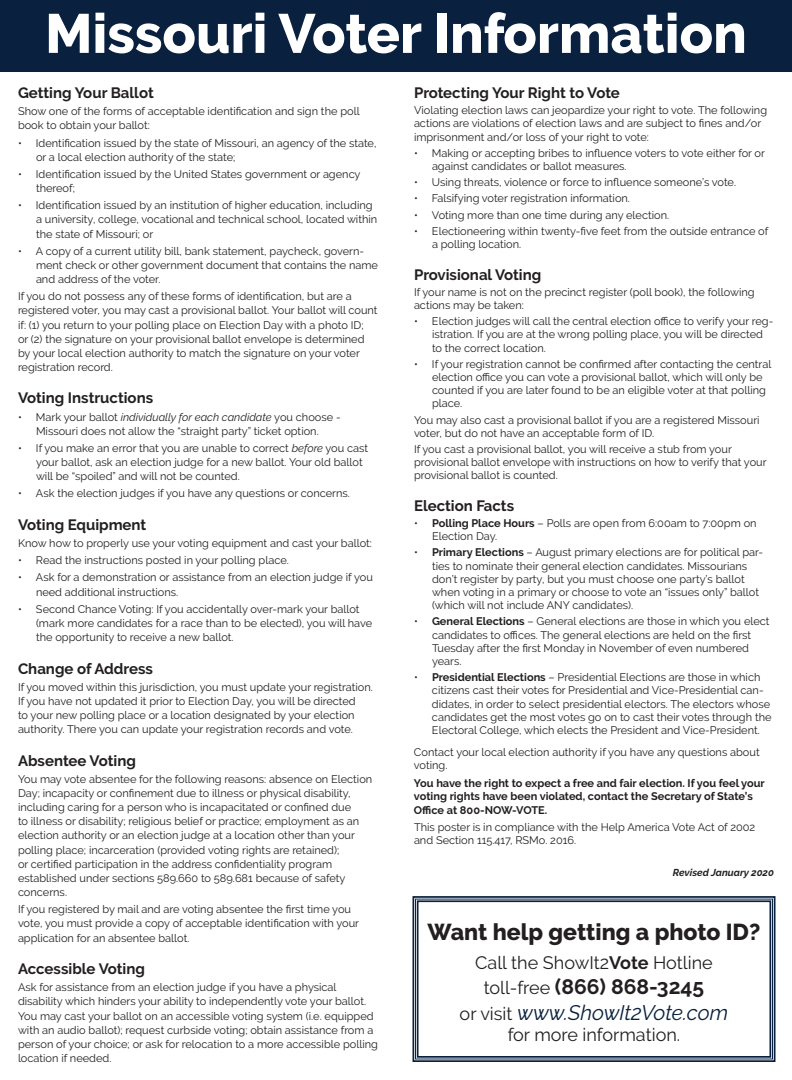
<style>
.page{position:relative;width:792px;height:1080px;background:#fff}
.page>*{position:absolute;margin:0;border:0;box-sizing:border-box;transform-origin:0 0}
.t1{font:800 55.1px "Raleway";color:#fff}
.t2{font:800 23px "Raleway";color:#231f20}
.t3{font:italic 21px "Raleway";letter-spacing:-.005em;color:#09213f}
.t4{font:700 21px "Raleway";color:#231f20}
.t5{font:18px "Raleway";color:#231f20}
.Sub_head{font:700 15px "Raleway";color:#231f20}
.Bullet_Points_1{font:11px/13.2px "Raleway";color:#231f20}
.Paragraph--flush{font:11px/14.2px "Raleway";color:#231f20}
.Paragraph--flush-2{font:700 11px/13.2px "Raleway";color:#231f20}
.t6{font:italic 700 10px "Raleway";color:#231f20}
.s1{font-style:italic}
.s2{font-weight:700}
.s3{font-weight:400;font-size:18px}
.s4{font-style:normal;font-size:18px;color:#231f20}
</style>
<div class="page">
<div style="left:0;top:0;width:792px;height:72px;background:#09213f"></div>
<svg style="left:412px;top:896px;width:364px;height:166px"></svg>
<div style="left:415px;top:899px;width:358px;height:160px;border:1px solid #09213f"></div>
<div style="left:417px;top:900px;width:354px;height:158px;border:2px solid #09213f"></div>
<p class="t1" style="left:45px;top:2px;width:703px">Missouri Voter Information</p>
<p class="Sub_head" style="left:18px;top:84px;width:137px">Getting Your Ballot</p>
<p class="Paragraph--flush" style="left:18px;top:104px;width:343px">Show one of the forms of acceptable identification and sign the poll book to obtain your ballot:</p>
<p class="Bullet_Points_1" style="left:36px;top:136px;width:342px;line-height:14.2px;text-indent:-18px">• Identification issued by the state of Missouri, an agency of the state, or a local election authority of the state;</p>
<p class="Bullet_Points_1" style="left:36px;top:167px;width:326px;line-height:14.2px;text-indent:-18px">• Identification issued by the United States government or agency thereof;</p>
<p class="Bullet_Points_1" style="left:36px;top:198px;width:343px;line-height:14.2px;text-indent:-18px">• Identification issued by an institution of higher education, including a university, college, vocational and technical school, located within the state of Missouri; or</p>
<p class="Bullet_Points_1" style="left:36px;top:244px;width:344px;line-height:14.2px;text-indent:-18px">• A copy of a current utility bill, bank statement, paycheck, govern&shy;ment check or other government document that contains the name and address of the voter.</p>
<p class="Paragraph--flush" style="left:18px;top:289px;width:361px">If you do not possess any of these forms of identification, but are a registered voter, you may cast a provisional ballot. Your ballot will count if: (1) you return to your polling place on Election Day with a photo ID;<br>or (2) the signature on your provisional ballot envelope is determined by your local election authority to match the signature on your voter registration record.</p>
<p class="Sub_head" style="left:18px;top:390px;width:137px">Voting Instructions</p>
<p class="Bullet_Points_1" style="left:18px;top:410px;width:324px;line-height:14.2px;text-align:center">• Mark your ballot <span class="s1">individually for each candidate</span> you choose -<br>Missouri does not allow the “straight party” ticket option.</p>
<p class="Bullet_Points_1" style="left:36px;top:441px;width:334px;line-height:14.2px;text-indent:-18px">• If you make an error that you are unable to correct <span class="s1">before</span> you cast your ballot, ask an election judge for a new ballot. Your old ballot will be “spoiled” and will not be counted.</p>
<p class="Bullet_Points_1" style="left:18px;top:487px;width:334px">• Ask the election judges if you have any questions or concerns.</p>
<p class="Sub_head" style="left:18px;top:516px;width:130px">Voting Equipment</p>
<p class="Paragraph--flush" style="left:18px;top:536px;width:355px">Know how to properly use your voting equipment and cast your ballot:</p>
<p class="Bullet_Points_1" style="left:18px;top:554px;width:272px">• Read the instructions posted in your polling place.</p>
<p class="Bullet_Points_1" style="left:36px;top:570px;width:338px;line-height:14.2px;text-indent:-18px">• Ask for a demonstration or assistance from an election judge if you need additional instructions.</p>
<p class="Bullet_Points_1" style="left:36px;top:602px;width:338px;line-height:14.2px;text-indent:-18px">• Second Chance Voting: If you accidentally over-mark your ballot (mark more candidates for a race than to be elected), you will have the opportunity to receive a new ballot.</p>
<p class="Sub_head" style="left:18px;top:660px;width:136px">Change of Address</p>
<p class="Paragraph--flush" style="left:18px;top:680px;width:356px">If you moved within this jurisdiction, you must update your registration.<br>If you have not updated it prior to Election Day, you will be directed<br>to your new polling place or a location designated by your election authority. There you can update your registration records and vote.</p>
<p class="Sub_head" style="left:18px;top:752px;width:119px">Absentee Voting</p>
<p class="Paragraph--flush" style="left:18px;top:772px;width:356px">You may vote absentee for the following reasons: absence on Election Day; incapacity or confinement due to illness or physical disability, including caring for a person who is incapacitated or confined due<br>to illness or disability; religious belief or practice; employment as an election authority or an election judge at a location other than your polling place; incarceration (provided voting rights are retained);<br>or certified participation in the address confidentiality program established under sections 589.660 to 589.681 because of safety concerns.</p>
<p class="Paragraph--flush" style="left:18px;top:902px;width:343px">If you registered by mail and are voting absentee the first time you vote, you must provide a copy of acceptable identification with your application for an absentee ballot.</p>
<p class="Sub_head" style="left:18px;top:960px;width:129px">Accessible Voting</p>
<p class="Paragraph--flush" style="left:18px;top:980px;width:362px">Ask for assistance from an election judge if you have a physical disability which hinders your ability to independently vote your ballot.<br>You may cast your ballot on an accessible voting system (i.e. equipped with an audio ballot); request curbside voting; obtain assistance from a person of your choice; or ask for relocation to a more accessible polling location if needed.</p>
<p class="Sub_head" style="left:414px;top:84px;width:207px">Protecting Your Right to Vote</p>
<p class="Paragraph--flush" style="left:414px;top:104px;width:355px;line-height:13.2px">Violating election laws can jeopardize your right to vote. The following actions are violations of election laws and are subject to fines and/or imprisonment and/or loss of your right to vote:</p>
<p class="Bullet_Points_1" style="left:432px;top:146px;width:335px;text-indent:-18px">• Making or accepting bribes to influence voters to vote either for or against candidates or ballot measures.</p>
<p class="Bullet_Points_1" style="left:414px;top:176px;width:324px">• Using threats, violence or force to influence someone’s vote.</p>
<p class="Bullet_Points_1" style="left:414px;top:192px;width:218px">• Falsifying voter registration information.</p>
<p class="Bullet_Points_1" style="left:414px;top:208px;width:257px">• Voting more than one time during any election.</p>
<p class="Bullet_Points_1" style="left:432px;top:224px;width:338px;text-indent:-18px">• Electioneering within twenty-five feet from the outside entrance of a polling location.</p>
<p class="Sub_head" style="left:414px;top:266px;width:129px">Provisional Voting</p>
<p class="Paragraph--flush" style="left:414px;top:285px;width:342px;line-height:13.2px">If your name is not on the precinct register (poll book), the following actions may be taken:</p>
<p class="Bullet_Points_1" style="left:432px;top:315px;width:343px;text-indent:-18px">• Election judges will call the central election office to verify your reg&shy;istration. If you are at the wrong polling place, you will be directed to the correct location.</p>
<p class="Bullet_Points_1" style="left:432px;top:357px;width:341px;text-indent:-18px">• If your registration cannot be confirmed after contacting the central election office you can vote a provisional ballot, which will only be counted if you are later found to be an eligible voter at that polling place.</p>
<p class="Paragraph--flush" style="left:414px;top:413px;width:347px;line-height:13.2px">You may also cast a provisional ballot if you are a registered Missouri voter, but do not have an acceptable form of ID.</p>
<p class="Paragraph--flush" style="left:414px;top:442px;width:354px;line-height:13.2px">If you cast a provisional ballot, you will receive a stub from your provisional ballot envelope with instructions on how to verify that your provisional ballot is counted.</p>
<p class="Sub_head" style="left:414px;top:497px;width:102px">Election Facts</p>
<p class="Bullet_Points_1" style="left:432px;top:517px;width:326px;text-indent:-18px">• <span class="s2">Polling Place Hours</span> – Polls are open from 6:00am to 7:00pm on<br>Election Day.</p>
<p class="Bullet_Points_1" style="left:432px;top:546px;width:333px;text-indent:-18px">• <span class="s2">Primary Elections</span> – August primary elections are for political par&shy;ties to nominate their general election candidates. Missourians don’t register by party, but you must choose one party’s ballot when voting in a primary or choose to vote an “issues only” ballot (which will not include ANY candidates).</p>
<p class="Bullet_Points_1" style="left:432px;top:615px;width:339px;text-indent:-18px">• <span class="s2">General Elections</span> – General elections are those in which you elect candidates to offices. The general elections are held on the first Tuesday after the first Monday in November of even numbered years.</p>
<p class="Bullet_Points_1" style="left:432px;top:671px;width:341px;text-indent:-18px">• <span class="s2">Presidential Elections</span> – Presidential Elections are those in which citizens cast their votes for Presidential and Vice-Presidential can&shy;didates, in order to select presidential electors. The electors whose candidates get the most votes go on to cast their votes through the Electoral College, which elects the President and Vice-President.</p>
<p class="Paragraph--flush" style="left:414px;top:746px;width:347px;line-height:13.2px">Contact your local election authority if you have any questions about voting.</p>
<p class="Paragraph--flush-2" style="left:414px;top:777px;width:352px">You have the right to expect a free and fair election. If you feel your voting rights have been violated, contact the Secretary of State’s<br>Office at 800-NOW-VOTE.</p>
<p class="Paragraph--flush" style="left:414px;top:821px;width:343px;line-height:13.2px">This poster is in compliance with the Help America Vote Act of 2002 and Section 115.417, RSMo. 2016.</p>
<p class="t6" style="left:673px;top:867px;width:103px">Revised January 2020</p>
<p class="t2" style="left:428px;top:919px;width:334px">Want help getting a photo ID?</p>
<p class="t5" style="left:475px;top:952px;width:239px">Call the ShowIt2<span class="s2">Vote</span> Hotline</p>
<p class="t4" style="left:484px;top:975px;width:222px"><span class="s3">toll-free</span> (866) 868-3245</p>
<p class="t3" style="left:460px;top:1000px;width:270px"><span class="s4">or visit</span> www.ShowIt2Vote.com</p>
<p class="t5" style="left:508px;top:1024px;width:174px">for more information.</p>
</div>
